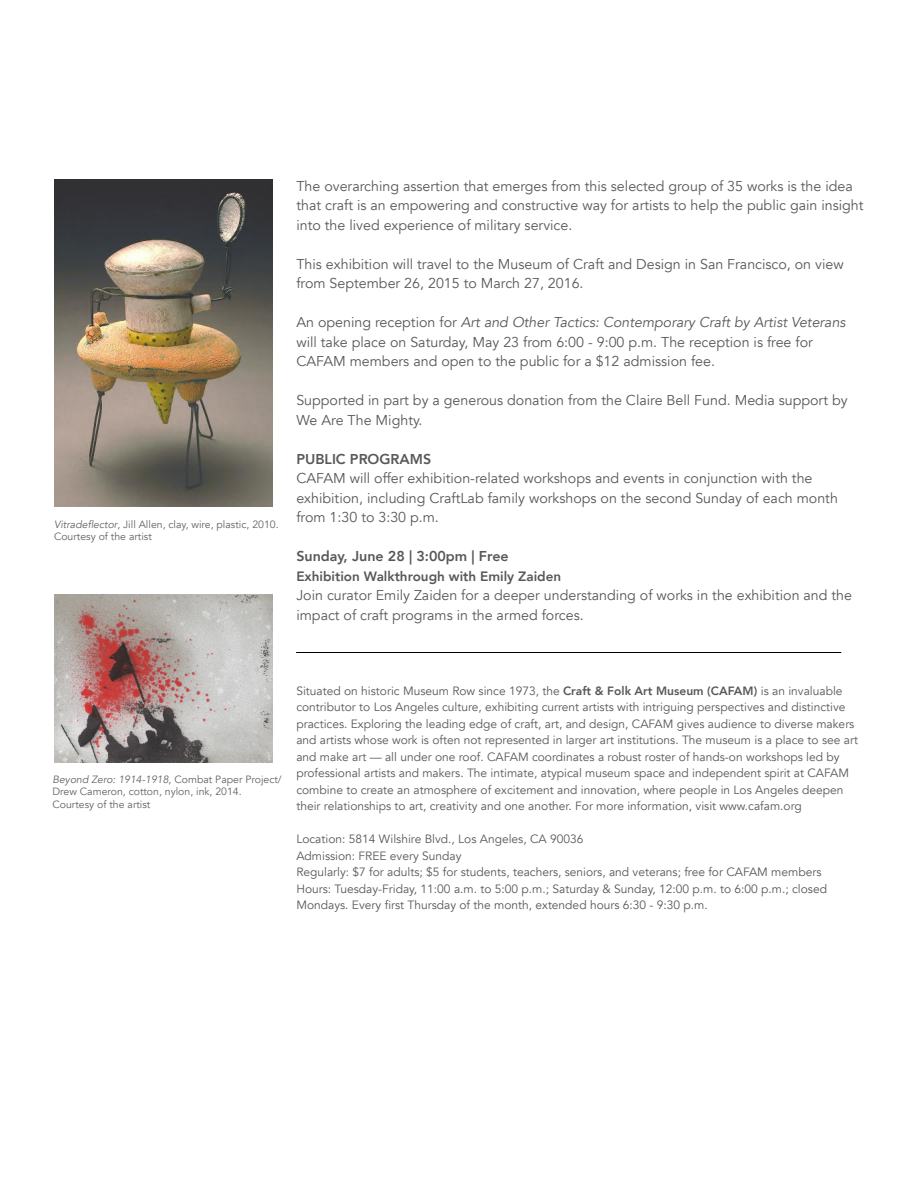
<style>
.page{position:relative;width:918px;height:1188px;background:#fff}
.page>*{position:absolute;margin:0;border:0;box-sizing:border-box;transform-origin:0 0}
.t1{font:14.25px/19.5px "Avenir";color:#57585a}
.t2{font:800 14.25px "Avenir";color:#57585a}
.t3{font:800 13.5px "Avenir";color:#57585a}
.t4{font:12px/16.5px "Avenir";color:#57585a}
.t5{font:10.5px/12.6px "Avenir";color:#636366}
.s1{font-style:italic}
.s2{font-weight:800}
</style>
<div class="page">
<hr style="left:296px;top:652px;width:545px;height:1px;background:#000">
<img style="left:54px;top:179px;width:219px;height:328px">
<img style="left:54px;top:594px;width:219px;height:168px">
<p class="t5" style="left:54px;top:518px;width:226px"><span class="s1">Vitradeflector</span>, Jill Allen, clay, wire, plastic, 2010.<br>Courtesy of the artist</p>
<p class="t1" style="left:296px;top:176px;width:569px">The overarching assertion that emerges from this selected group of 35 works is the idea that craft is an empowering and constructive way for artists to help the public gain insight into the lived experience of military service.</p>
<p class="t1" style="left:296px;top:254px;width:549px">This exhibition will travel to the Museum of Craft and Design in San Francisco, on view from September 26, 2015 to March 27, 2016.</p>
<p class="t1" style="left:296px;top:313px;width:551px">An opening reception for <span class="s1">Art and Other Tactics: Contemporary Craft by Artist Veterans </span>will take place on Saturday, May 23 from 6:00 - 9:00 p.m. The reception is free for<br>CAFAM members and open to the public for a $12 admission fee.</p>
<p class="t1" style="left:296px;top:391px;width:553px">Supported in part by a generous donation from the Claire Bell Fund. Media support by<br>We Are The Mighty.</p>
<p class="t2" style="left:296px;top:446px;width:136px">PUBLIC PROGRAMS</p>
<p class="t1" style="left:296px;top:469px;width:543px">CAFAM will offer exhibition-related workshops and events in conjunction with the exhibition, including CraftLab family workshops on the second Sunday of each month from 1:30 to 3:30 p.m.</p>
<p class="t2" style="left:296px;top:543px;width:214px">Sunday, June 28 | 3:00pm | Free</p>
<p class="t3" style="left:296px;top:564px;width:266px">Exhibition Walkthrough with Emily Zaiden</p>
<p class="t1" style="left:296px;top:586px;width:557px">Join curator Emily Zaiden for a deeper understanding of works in the exhibition and the impact of craft programs in the armed forces.</p>
<p class="t5" style="left:52px;top:773px;width:231px"><span class="s1">Beyond Zero: 1914-1918</span>, Combat Paper Project/<br>Drew Cameron, cotton, nylon, ink, 2014.<br>Courtesy of the artist</p>
<p class="t4" style="left:296px;top:682px;width:563px">Situated on historic Museum Row since 1973, the <span class="s2">Craft &amp; Folk Art Museum (CAFAM)</span> is an invaluable contributor to Los Angeles culture, exhibiting current artists with intriguing perspectives and distinctive practices. Exploring the leading edge of craft, art, and design, CAFAM gives audience to diverse makers and artists whose work is often not represented in larger art institutions. The museum is a place to see art and make art — all under one roof. CAFAM coordinates a robust roster of hands-on workshops led by professional artists and makers. The intimate, atypical museum space and independent spirit at CAFAM combine to create an atmosphere of excitement and innovation, where people in Los Angeles deepen their relationships to art, creativity and one another. For more information, visit www.cafam.org</p>
<p class="t4" style="left:296px;top:831px;width:289px">Location: 5814 Wilshire Blvd., Los Angeles, CA 90036</p>
<p class="t4" style="left:296px;top:847px;width:167px">Admission: FREE every Sunday</p>
<p class="t4" style="left:296px;top:864px;width:527px">Regularly: $7 for adults; $5 for students, teachers, seniors, and veterans; free for CAFAM members</p>
<p class="t4" style="left:296px;top:880px;width:532px">Hours: Tuesday-Friday, 11:00 a.m. to 5:00 p.m.; Saturday &amp; Sunday, 12:00 p.m. to 6:00 p.m.; closed<br>Mondays. Every first Thursday of the month, extended hours 6:30 - 9:30 p.m.</p>
</div>
